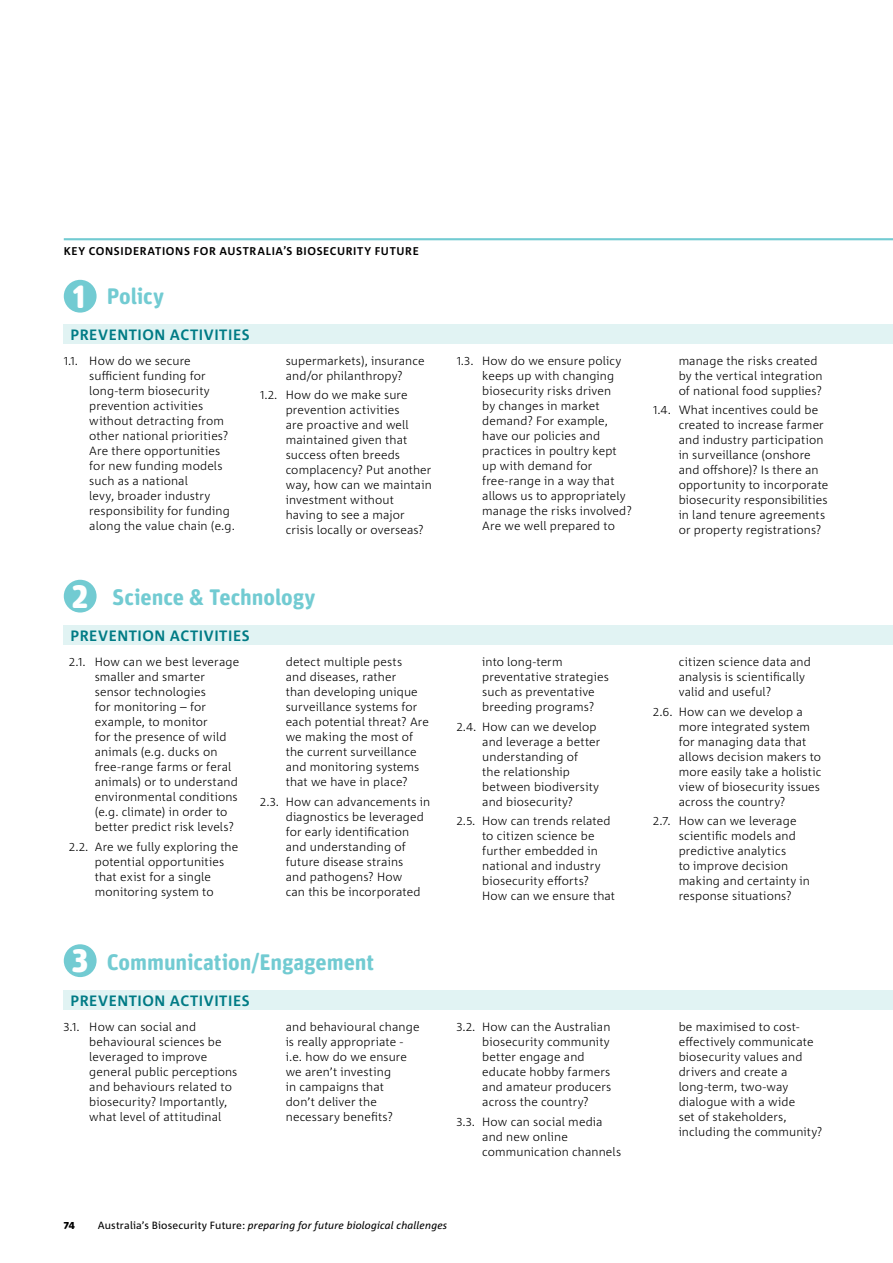
<style>
.page{position:relative;width:893px;height:1263px;background:#fff}
.page>*{position:absolute;margin:0;border:0;box-sizing:border-box;transform-origin:0 0}
.Body_Copy{font:900 32.4px "Unit Rounded OT";color:#fff}
.Body_Copy-2{font:700 22.5px "Unit Rounded OT";letter-spacing:-.005em;color:#72cbd2}
.Body_Copy-3{font:700 15px "Corpid C1";letter-spacing:.035em;color:#007b85}
.Table_3_body_bullets{font:300 12px/15px "Corpid C1";letter-spacing:.01em;color:#000}
.Table_Chart_heading{font:700 11.25px "Corpid C1";letter-spacing:.06em;color:#000}
.t1{font:italic 10.5px "Corpid C1";letter-spacing:.015em;color:#000}
.t2{font:800 10.5px "Corpid C1";color:#000}
.s1{font-style:normal}
</style>
<div class="page">
<hr style="left:64px;top:238px;width:829px;height:2px;background:#72cbd2">
<div style="left:64px;top:324px;width:829px;height:20px;background:#e1f3f3"></div>
<div style="left:64px;top:625px;width:829px;height:20px;background:#e1f3f3"></div>
<div style="left:64px;top:990px;width:829px;height:20px;background:#e1f3f3"></div>
<div style="left:64px;top:280px;width:33px;height:33px;background:#72cbd2;border-radius:50%"></div>
<div style="left:64px;top:580px;width:33px;height:32px;background:#72cbd2;border-radius:50%"></div>
<div style="left:64px;top:944px;width:33px;height:33px;background:#72cbd2;border-radius:50%"></div>
<p class="Table_Chart_heading" style="left:64px;top:244px;width:357px">KEY CONSIDERATIONS FOR AUSTRALIA’S BIOSECURITY FUTURE</p>
<p class="Body_Copy" style="left:71px;top:276px;width:17px">1</p>
<p class="Body_Copy-2" style="left:107px;top:281px;width:59px">Policy</p>
<p class="Body_Copy-3" style="left:70px;top:325px;width:181px">PREVENTION ACTIVITIES</p>
<p class="Table_3_body_bullets" style="left:286px;top:353px;width:140px">supermarkets), insurance and/or philanthropy?</p>
<p class="Table_3_body_bullets" style="left:286px;top:387px;width:148px;text-indent:-26px">1.2. How do we make sure prevention activities<br>are proactive and well maintained given that success often breeds complacency? Put another way, how can we maintain investment without having to see a major crisis locally or overseas?</p>
<p class="Table_3_body_bullets" style="left:89px;top:353px;width:147px;text-indent:-26px">1.1. How do we secure sufficient funding for long-term biosecurity prevention activities without detracting from other national priorities?<br>Are there opportunities for new funding models such as a national<br>levy, broader industry responsibility for funding along the value chain (e.g.</p>
<p class="Table_3_body_bullets" style="left:482px;top:353px;width:151px;text-indent:-26px">1.3. How do we ensure policy keeps up with changing biosecurity risks driven<br>by changes in market demand? For example, have our policies and practices in poultry kept up with demand for free-range in a way that allows us to appropriately manage the risks involved?<br>Are we well prepared to</p>
<p class="Body_Copy" style="left:71px;top:576px;width:19px">2</p>
<p class="Body_Copy-2" style="left:112px;top:582px;width:205px">Science &amp; Technology</p>
<p class="Body_Copy-3" style="left:70px;top:626px;width:181px">PREVENTION ACTIVITIES</p>
<p class="Table_3_body_bullets" style="left:95px;top:654px;width:146px;text-indent:-26px">2.1. How can we best leverage smaller and smarter sensor technologies<br>for monitoring – for example, to monitor<br>for the presence of wild animals (e.g. ducks on free-range farms or feral animals) or to understand environmental conditions (e.g. climate) in order to better predict risk levels?</p>
<p class="Table_3_body_bullets" style="left:95px;top:838px;width:145px;text-indent:-26px">2.2. Are we fully exploring the potential opportunities that exist for a single monitoring system to</p>
<p class="Table_3_body_bullets" style="left:286px;top:654px;width:145px">detect multiple pests<br>and diseases, rather<br>than developing unique surveillance systems for each potential threat? Are we making the most of the current surveillance and monitoring systems that we have in place?</p>
<p class="Table_3_body_bullets" style="left:286px;top:793px;width:146px;text-indent:-26px">2.3. How can advancements in diagnostics be leveraged for early identification and understanding of future disease strains<br>and pathogens? How<br>can this be incorporated</p>
<p class="Body_Copy" style="left:71px;top:940px;width:19px">3</p>
<p class="Body_Copy-2" style="left:107px;top:948px;width:269px">Communication/Engagement</p>
<p class="Body_Copy-3" style="left:70px;top:991px;width:181px">PREVENTION ACTIVITIES</p>
<p class="Table_3_body_bullets" style="left:482px;top:654px;width:128px">into long-term preventative strategies such as preventative breeding programs?</p>
<p class="Table_3_body_bullets" style="left:482px;top:718px;width:120px;text-indent:-26px">2.4. How can we develop and leverage a better understanding of<br>the relationship between biodiversity and biosecurity?</p>
<p class="Table_3_body_bullets" style="left:482px;top:813px;width:134px;text-indent:-26px">2.5. How can trends related to citizen science be further embedded in national and industry biosecurity efforts?<br>How can we ensure that</p>
<p class="Table_3_body_bullets" style="left:89px;top:1019px;width:150px;text-indent:-26px">3.1. How can social and behavioural sciences be leveraged to improve general public perceptions and behaviours related to biosecurity? Importantly, what level of attitudinal</p>
<p class="Table_3_body_bullets" style="left:286px;top:1019px;width:135px">and behavioural change is really appropriate - i.e. how do we ensure we aren’t investing<br>in campaigns that<br>don’t deliver the necessary benefits?</p>
<p class="Table_3_body_bullets" style="left:482px;top:1019px;width:131px;text-indent:-26px">3.2. How can the Australian biosecurity community better engage and educate hobby farmers and amateur producers across the country?</p>
<p class="Table_3_body_bullets" style="left:482px;top:1114px;width:141px;text-indent:-26px">3.3. How can social media and new online communication channels</p>
<p class="Table_3_body_bullets" style="left:679px;top:353px;width:146px">manage the risks created by the vertical integration of national food supplies?</p>
<p class="Table_3_body_bullets" style="left:679px;top:402px;width:151px;text-indent:-26px">1.4. What incentives could be created to increase farmer and industry participation in surveillance (onshore and offshore)? Is there an opportunity to incorporate biosecurity responsibilities in land tenure agreements or property registrations?</p>
<p class="Table_3_body_bullets" style="left:679px;top:654px;width:134px">citizen science data and analysis is scientifically valid and useful?</p>
<p class="Table_3_body_bullets" style="left:679px;top:703px;width:144px;text-indent:-26px">2.6. How can we develop a more integrated system for managing data that allows decision makers to more easily take a holistic view of biosecurity issues across the country?</p>
<p class="Table_3_body_bullets" style="left:679px;top:813px;width:133px;text-indent:-26px">2.7. How can we leverage scientific models and predictive analytics<br>to improve decision making and certainty in response situations?</p>
<p class="Table_3_body_bullets" style="left:679px;top:1019px;width:145px">be maximised to cost&shy;effectively communicate biosecurity values and drivers and create a long-term, two-way dialogue with a wide<br>set of stakeholders, including the community?</p>
<p class="t2" style="left:64px;top:1218px;width:13px">74</p>
<p class="t1" style="left:98px;top:1218px;width:351px"><span class="s1">Australia’s Biosecurity Future:</span> preparing for future biological challenges</p>
</div>
